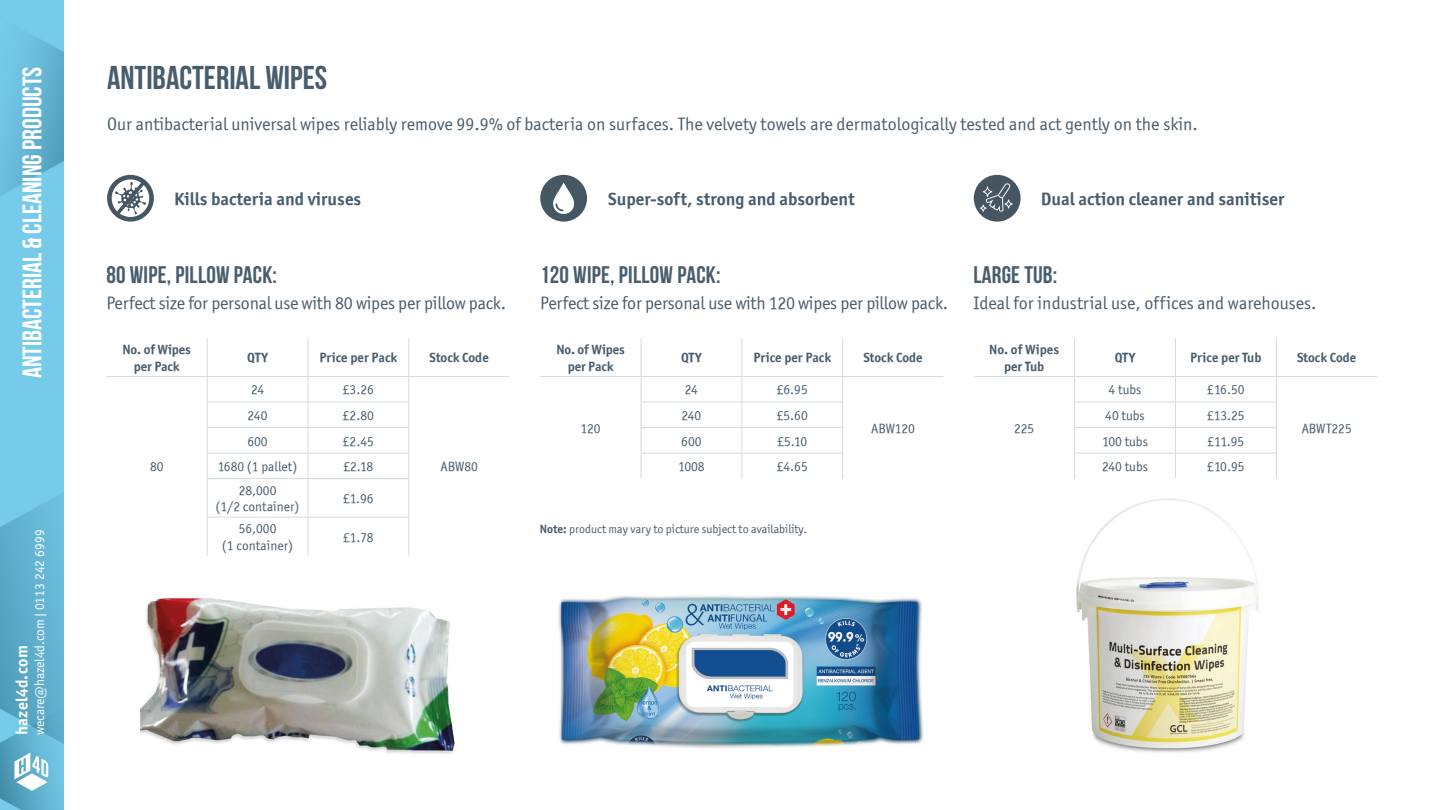
<style>
.page{position:relative;width:1441px;height:810px;background:#fff}
.page>*{position:absolute;margin:0;border:0;box-sizing:border-box;transform-origin:0 0}
.Product_Title_-_Prot{font:700 33px "Bebas Neue";color:#485d6e}
.t1{font:700 27px "Bebas Neue";color:#fff}
.Officina_9pt_-_Parag{font:700 24px "Bebas Neue";letter-spacing:.01em;color:#485d6e}
.Officina_9pt_-_Parag-2{font:18px "Officina Sans ITCTT Book";color:#485d6e}
.Officina_9pt_-_Parag-3{font:18px "Officina Sans ITCTT Bold";color:#485d6e}
.t2{font:700 16.5px "Officina Sans ITC Pro";letter-spacing:.02em;color:#fff}
.t3{font:13.5px/16.2px "Officina Sans ITCTT Book";color:#485d6e;text-align:center}
.t4{font:13.5px/16.2px "Officina Sans ITCTT Bold";color:#485d6e;text-align:center}
.t5{font:13.5px "Officina Sans ITC Pro";letter-spacing:-.01em;color:#fff}
.Officina_9pt_-_Parag-4{font:12px "Officina Sans ITCTT Book";color:#485d6e}
.s1{font-family:"Officina Sans ITCTT Bold"}
</style>
<div class="page">
<img style="left:0;top:0;width:64px;height:810px">
<svg style="left:14px;top:753px;width:34px;height:38px"></svg>
<hr style="left:640px;top:338px;width:1px;height:38px;background:#d5d9e0">
<hr style="left:741px;top:338px;width:1px;height:38px;background:#d5d9e0">
<hr style="left:842px;top:338px;width:1px;height:38px;background:#d5d9e0">
<hr style="left:540px;top:376px;width:101px;height:1px;background:#d5d9e0">
<hr style="left:641px;top:376px;width:100px;height:1px;background:#d5d9e0">
<hr style="left:741px;top:376px;width:101px;height:1px;background:#d5d9e0">
<hr style="left:842px;top:376px;width:101px;height:1px;background:#d5d9e0">
<hr style="left:640px;top:402px;width:101px;height:1px;background:#d5d9e0">
<hr style="left:741px;top:402px;width:101px;height:1px;background:#d5d9e0">
<hr style="left:640px;top:427px;width:101px;height:1px;background:#d5d9e0">
<hr style="left:741px;top:427px;width:101px;height:1px;background:#d5d9e0">
<hr style="left:640px;top:453px;width:101px;height:1px;background:#d5d9e0">
<svg style="left:640px;top:377px;width:1px;height:102px"></svg>
<hr style="left:741px;top:453px;width:101px;height:1px;background:#d5d9e0">
<svg style="left:741px;top:377px;width:1px;height:102px"></svg>
<svg style="left:842px;top:377px;width:1px;height:102px"></svg>
<hr style="left:1074px;top:338px;width:1px;height:38px;background:#d5d9e0">
<hr style="left:1175px;top:338px;width:1px;height:38px;background:#d5d9e0">
<hr style="left:1275px;top:338px;width:1px;height:38px;background:#d5d9e0">
<hr style="left:973px;top:376px;width:101px;height:1px;background:#d5d9e0">
<hr style="left:1074px;top:376px;width:101px;height:1px;background:#d5d9e0">
<hr style="left:1175px;top:376px;width:101px;height:1px;background:#d5d9e0">
<hr style="left:1276px;top:376px;width:100px;height:1px;background:#d5d9e0">
<hr style="left:1074px;top:402px;width:101px;height:1px;background:#d5d9e0">
<hr style="left:1175px;top:402px;width:101px;height:1px;background:#d5d9e0">
<hr style="left:1074px;top:427px;width:101px;height:1px;background:#d5d9e0">
<hr style="left:1175px;top:427px;width:101px;height:1px;background:#d5d9e0">
<hr style="left:1074px;top:453px;width:101px;height:1px;background:#d5d9e0">
<svg style="left:1074px;top:377px;width:1px;height:102px"></svg>
<hr style="left:1175px;top:453px;width:101px;height:1px;background:#d5d9e0">
<svg style="left:1175px;top:377px;width:1px;height:102px"></svg>
<svg style="left:107px;top:175px;width:47px;height:47px"></svg>
<img style="left:1076px;top:498px;width:183px;height:255px">
<svg style="left:540px;top:175px;width:47px;height:47px"></svg>
<svg style="left:973px;top:175px;width:47px;height:47px"></svg>
<img style="left:558px;top:595px;width:366px;height:153px">
<hr style="left:207px;top:338px;width:1px;height:38px;background:#d5d9e0">
<hr style="left:308px;top:338px;width:1px;height:38px;background:#d5d9e0">
<hr style="left:408px;top:338px;width:1px;height:38px;background:#d5d9e0">
<hr style="left:106px;top:376px;width:101px;height:1px;background:#d5d9e0">
<hr style="left:207px;top:376px;width:101px;height:1px;background:#d5d9e0">
<hr style="left:308px;top:376px;width:101px;height:1px;background:#d5d9e0">
<hr style="left:409px;top:376px;width:100px;height:1px;background:#d5d9e0">
<hr style="left:207px;top:402px;width:101px;height:1px;background:#d5d9e0">
<hr style="left:308px;top:402px;width:101px;height:1px;background:#d5d9e0">
<hr style="left:207px;top:427px;width:101px;height:1px;background:#d5d9e0">
<hr style="left:308px;top:427px;width:101px;height:1px;background:#d5d9e0">
<hr style="left:207px;top:453px;width:101px;height:1px;background:#d5d9e0">
<svg style="left:207px;top:377px;width:1px;height:101px"></svg>
<hr style="left:308px;top:453px;width:101px;height:1px;background:#d5d9e0">
<svg style="left:308px;top:377px;width:1px;height:101px"></svg>
<svg style="left:408px;top:377px;width:1px;height:101px"></svg>
<hr style="left:207px;top:478px;width:101px;height:1px;background:#d5d9e0">
<hr style="left:207px;top:479px;width:1px;height:38px;background:#d5d9e0">
<hr style="left:308px;top:478px;width:101px;height:1px;background:#d5d9e0">
<hr style="left:308px;top:479px;width:1px;height:38px;background:#d5d9e0">
<hr style="left:408px;top:479px;width:1px;height:38px;background:#d5d9e0">
<hr style="left:207px;top:517px;width:101px;height:1px;background:#d5d9e0">
<hr style="left:207px;top:517px;width:1px;height:39px;background:#d5d9e0">
<hr style="left:308px;top:517px;width:101px;height:1px;background:#d5d9e0">
<hr style="left:308px;top:517px;width:1px;height:39px;background:#d5d9e0">
<hr style="left:408px;top:517px;width:1px;height:39px;background:#d5d9e0">
<img style="left:141px;top:597px;width:315px;height:158px">
<h2 class="t1" style="left:17px;top:378px;width:313px;rotate:-90deg">ANTIBACTERIAL &amp; CLEANING PRODUCTS</h2>
<p class="t5" style="left:32px;top:735px;width:207px;rotate:-90deg">wecare@hazel4d.com | 0113 242 6999</p>
<p class="t2" style="left:12px;top:735px;width:91px;rotate:-90deg">hazel4d.com</p>
<p class="Product_Title_-_Prot" style="left:107px;top:59px;width:222px">ANTIBACTERIAL WIPES</p>
<p class="Officina_9pt_-_Parag-2" style="left:107px;top:113px;width:1092px">Our antibacterial universal wipes reliably remove 99.9% of bacteria on surfaces. The velvety towels are dermatologically tested and act gently on the skin.</p>
<p class="Officina_9pt_-_Parag-3" style="left:174px;top:188px;width:189px">Kills bacteria and viruses</p>
<p class="Officina_9pt_-_Parag-3" style="left:608px;top:188px;width:248px">Super-soft, strong and absorbent</p>
<p class="Officina_9pt_-_Parag-3" style="left:1040px;top:188px;width:245px">Dual action cleaner and sanitiser</p>
<p class="Officina_9pt_-_Parag" style="left:106px;top:261px;width:172px">80 WIPE, PILLOW PACK:</p>
<p class="Officina_9pt_-_Parag-2" style="left:106px;top:293px;width:401px">Perfect size for personal use with 80 wipes per pillow pack.</p>
<p class="Officina_9pt_-_Parag" style="left:540px;top:261px;width:182px">120 WIPE, PILLOW PACK:</p>
<p class="Officina_9pt_-_Parag-2" style="left:540px;top:293px;width:409px">Perfect size for personal use with 120 wipes per pillow pack.</p>
<p class="Officina_9pt_-_Parag" style="left:973px;top:261px;width:85px">LARGE TUB:</p>
<p class="Officina_9pt_-_Parag-2" style="left:973px;top:293px;width:345px">Ideal for industrial use, offices and warehouses.</p>
<p class="t4" style="left:122px;top:342px;width:70px">No. of Wipes per Pack</p>
<p class="t4" style="left:247px;top:350px;width:22px">QTY</p>
<p class="t4" style="left:319px;top:350px;width:79px">Price per Pack</p>
<p class="t4" style="left:429px;top:350px;width:61px">Stock Code</p>
<p class="t4" style="left:556px;top:342px;width:70px">No. of Wipes per Pack</p>
<p class="t4" style="left:681px;top:350px;width:22px">QTY</p>
<p class="t4" style="left:753px;top:350px;width:79px">Price per Pack</p>
<p class="t4" style="left:863px;top:350px;width:61px">Stock Code</p>
<p class="t4" style="left:989px;top:342px;width:71px">No. of Wipes per Tub</p>
<p class="t4" style="left:1114px;top:350px;width:22px">QTY</p>
<p class="t4" style="left:1190px;top:350px;width:73px">Price per Tub</p>
<p class="t4" style="left:1296px;top:350px;width:61px">Stock Code</p>
<p class="t3" style="left:251px;top:382px;width:15px">24</p>
<p class="t3" style="left:343px;top:382px;width:32px">£3.26</p>
<p class="t3" style="left:684px;top:382px;width:15px">24</p>
<p class="t3" style="left:776px;top:382px;width:32px">£6.95</p>
<p class="t3" style="left:1108px;top:382px;width:34px">4 tubs</p>
<p class="t3" style="left:1207px;top:382px;width:39px">£16.50</p>
<p class="t3" style="left:150px;top:459px;width:15px">80</p>
<p class="t3" style="left:247px;top:407px;width:21px">240</p>
<p class="t3" style="left:343px;top:407px;width:32px">£2.80</p>
<p class="t3" style="left:247px;top:433px;width:22px">600</p>
<p class="t3" style="left:343px;top:433px;width:32px">£2.45</p>
<p class="t3" style="left:218px;top:458px;width:81px">1680 (1 pallet)</p>
<p class="t3" style="left:343px;top:458px;width:32px">£2.18</p>
<p class="t3" style="left:215px;top:482px;width:85px">28,000<br>(1/2 container)</p>
<p class="t3" style="left:343px;top:490px;width:32px">£1.96</p>
<p class="t3" style="left:222px;top:521px;width:73px">56,000<br>(1 container)</p>
<p class="t3" style="left:343px;top:529px;width:32px">£1.78</p>
<p class="t3" style="left:440px;top:459px;width:39px">ABW80</p>
<p class="t3" style="left:580px;top:420px;width:21px">120</p>
<p class="t3" style="left:681px;top:407px;width:21px">240</p>
<p class="t3" style="left:776px;top:407px;width:32px">£5.60</p>
<p class="t3" style="left:681px;top:433px;width:22px">600</p>
<p class="t3" style="left:777px;top:433px;width:31px">£5.10</p>
<p class="t3" style="left:678px;top:458px;width:28px">1008</p>
<p class="t3" style="left:776px;top:458px;width:32px">£4.65</p>
<p class="Officina_9pt_-_Parag-4" style="left:540px;top:522px;width:268px"><span class="s1">Note:</span> product may vary to picture subject to availability.</p>
<p class="t3" style="left:871px;top:420px;width:45px">ABW120</p>
<p class="t3" style="left:1013px;top:420px;width:22px">225</p>
<p class="t3" style="left:1105px;top:407px;width:41px">40 tubs</p>
<p class="t3" style="left:1206px;top:407px;width:39px">£13.25</p>
<p class="t3" style="left:1102px;top:433px;width:47px">100 tubs</p>
<p class="t3" style="left:1207px;top:433px;width:38px">£11.95</p>
<p class="t3" style="left:1101px;top:458px;width:47px">240 tubs</p>
<p class="t3" style="left:1207px;top:458px;width:39px">£10.95</p>
<p class="t3" style="left:1301px;top:420px;width:52px">ABWT225</p>
</div>
